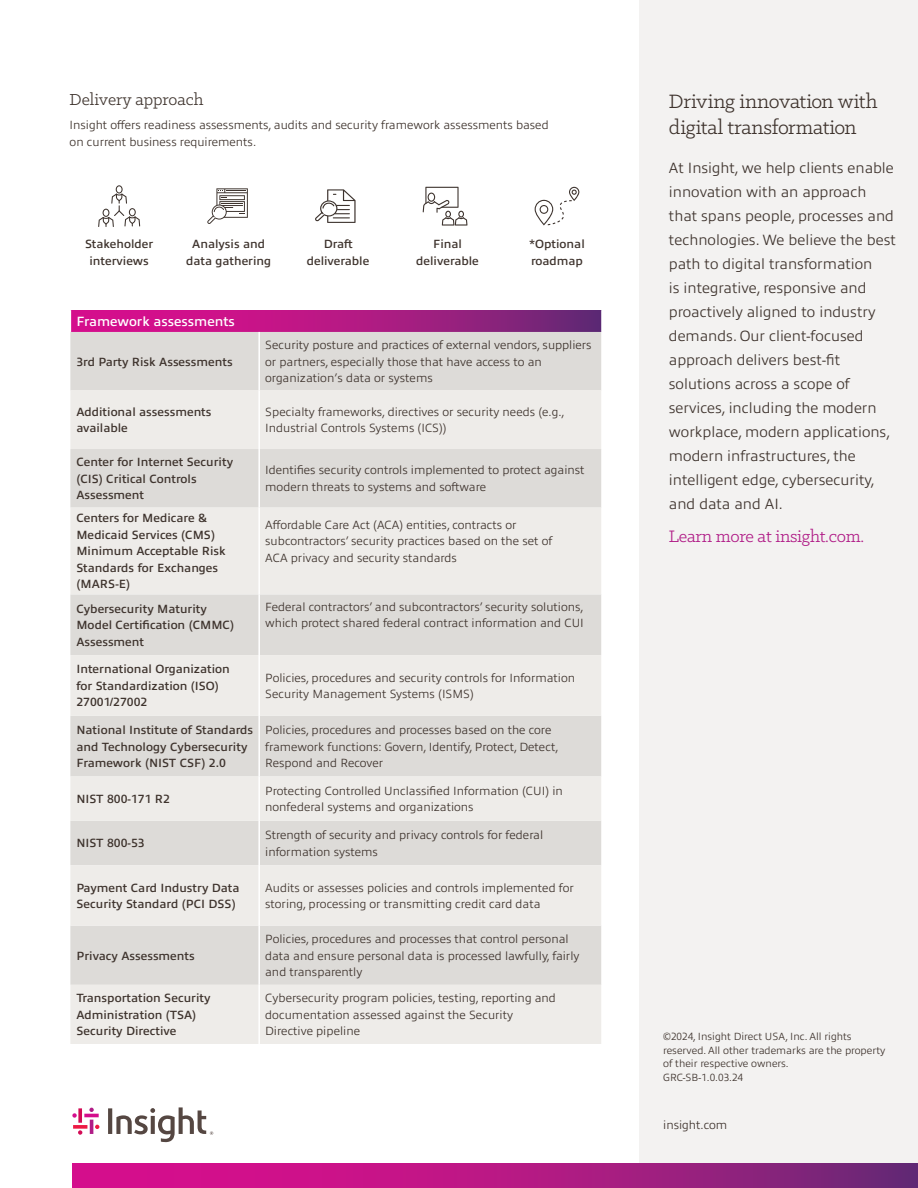
<style>
.page{position:relative;width:918px;height:1188px;background:#fff}
.page>*{position:absolute;margin:0;border:0;box-sizing:border-box;transform-origin:0 0}
.Sidebar_title{font:21.9px/26.2px "Klinic Slab";letter-spacing:-.01em;color:#3e332d}
.CTA_URL{font:18.75px "Klinic Slab";letter-spacing:-.015em;color:#b01c87}
.t1{font:18px "Klinic Slab";color:#3e332d}
.Body{font:300 15px/24px "Allumi Pro";color:#3e332d}
.body_copy{font:600 13.5px "Allumi Pro";color:#fff}
.bullets_table{font:300 12px/16.5px "Allumi Pro";color:#3e332d}
.bullets_table-2{font:600 12px/16.5px "Allumi Pro";color:#3e332d}
.Body-2{font:300 12px/17.2px "Allumi Pro";color:#3e332d}
.Body-3{font:600 12px/17.2px "Allumi Pro";color:#3e332d;text-align:center}
.Sidebar_URL{font:300 12px "Allumi Pro";color:#3e332d}
.t2{font:300 10.5px/13.5px "Allumi Pro";color:#3e332d}
</style>
<div class="page">
<svg style="left:535px;top:187px;width:44px;height:39px"></svg>
<svg style="left:207px;top:188px;width:41px;height:36px"></svg>
<svg style="left:98px;top:185px;width:42px;height:42px"></svg>
<div style="left:639px;top:0;width:279px;height:1188px;background:#f3f2f1"></div>
<svg style="left:72px;top:1163px;width:846px;height:25px;background:#af1983"></svg>
<hr style="left:90px;top:1120px;width:3px;height:14px;background:#b01c87">
<svg style="left:89px;top:1108px;width:5px;height:4px"></svg>
<svg style="left:78px;top:1108px;width:4px;height:15px"></svg>
<svg style="left:78px;top:1130px;width:4px;height:5px"></svg>
<hr style="left:84px;top:1114px;width:15px;height:3px;background:#d40e8c">
<svg style="left:72px;top:1113px;width:5px;height:5px"></svg>
<svg style="left:73px;top:1125px;width:14px;height:4px"></svg>
<svg style="left:95px;top:1125px;width:4px;height:4px"></svg>
<svg style="left:108px;top:1107px;width:105px;height:35px"></svg>
<svg style="left:71px;top:310px;width:530px;height:22px;background:#ad1a83"></svg>
<div style="left:70px;top:332px;width:531px;height:58px;background:#dddbd8"></div>
<svg style="left:70px;top:390px;width:531px;height:654px;background:#e6e4e1"></svg>
<hr style="left:258px;top:332px;width:2px;height:58px;background:#fff">
<hr style="left:258px;top:390px;width:2px;height:59px;background:#fff">
<hr style="left:258px;top:449px;width:2px;height:59px;background:#fff">
<hr style="left:258px;top:508px;width:2px;height:86px;background:#fff">
<hr style="left:258px;top:594px;width:2px;height:61px;background:#fff">
<hr style="left:258px;top:655px;width:2px;height:61px;background:#fff">
<hr style="left:258px;top:716px;width:2px;height:61px;background:#fff">
<hr style="left:258px;top:777px;width:2px;height:44px;background:#fff">
<hr style="left:258px;top:821px;width:2px;height:44px;background:#fff">
<hr style="left:258px;top:865px;width:2px;height:61px;background:#fff">
<hr style="left:258px;top:926px;width:2px;height:59px;background:#fff">
<hr style="left:258px;top:985px;width:2px;height:59px;background:#fff">
<svg style="left:315px;top:189px;width:41px;height:34px"></svg>
<svg style="left:423px;top:187px;width:44px;height:39px"></svg>
<h1 class="t1" style="left:70px;top:88px;width:135px">Delivery approach</h1>
<p class="Body-2" style="left:70px;top:116px;width:481px">Insight offers readiness assessments, audits and security framework assessments based on current business requirements.</p>
<p class="Body-3" style="left:85px;top:234px;width:70px">Stakeholder interviews</p>
<p class="Body-3" style="left:186px;top:234px;width:87px">Analysis and data gathering</p>
<p class="Body-3" style="left:307px;top:234px;width:64px">Draft deliverable</p>
<p class="Body-3" style="left:416px;top:234px;width:64px">Final deliverable</p>
<p class="Body-3" style="left:529px;top:234px;width:57px;text-align:left">*Optional roadmap</p>
<p class="body_copy" style="left:76px;top:311px;width:160px">Framework assessments</p>
<p class="bullets_table-2" style="left:76px;top:352px;width:158px">3rd Party Risk Assessments</p>
<p class="bullets_table" style="left:265px;top:336px;width:328px">Security posture and practices of external vendors, suppliers or partners, especially those that have access to an organization’s data or systems</p>
<p class="bullets_table-2" style="left:76px;top:403px;width:137px">Additional assessments available</p>
<p class="bullets_table" style="left:265px;top:403px;width:301px">Specialty frameworks, directives or security needs (e.g.,<br>Industrial Controls Systems (ICS))</p>
<p class="bullets_table-2" style="left:76px;top:453px;width:158px">Center for Internet Security (CIS) Critical Controls<br>Assessment</p>
<p class="bullets_table" style="left:265px;top:461px;width:321px">Identifies security controls implemented to protect against modern threats to systems and software</p>
<p class="bullets_table-2" style="left:76px;top:509px;width:151px">Centers for Medicare &amp;<br>Medicaid Services (CMS)<br>Minimum Acceptable Risk<br>Standards for Exchanges (MARS-E)</p>
<p class="bullets_table" style="left:265px;top:515px;width:289px">Affordable Care Act (ACA) entities, contracts or subcontractors’ security practices based on the set of<br>ACA privacy and security standards</p>
<p class="bullets_table-2" style="left:76px;top:599px;width:159px">Cybersecurity Maturity<br>Model Certification (CMMC)<br>Assessment</p>
<p class="bullets_table" style="left:265px;top:597px;width:320px">Federal contractors’ and subcontractors’ security solutions, which protect shared federal contract information and CUI</p>
<p class="bullets_table-2" style="left:76px;top:660px;width:155px">International Organization for Standardization (ISO)<br>27001/27002</p>
<p class="bullets_table" style="left:265px;top:668px;width:312px">Policies, procedures and security controls for Information<br>Security Management Systems (ISMS)</p>
<p class="bullets_table-2" style="left:76px;top:721px;width:178px">National Institute of Standards and Technology Cybersecurity<br>Framework (NIST CSF) 2.0</p>
<p class="bullets_table" style="left:265px;top:721px;width:295px">Policies, procedures and processes based on the core framework functions: Govern, Identify, Protect, Detect,<br>Respond and Recover</p>
<p class="bullets_table-2" style="left:76px;top:790px;width:95px">NIST 800-171 R2</p>
<p class="bullets_table" style="left:265px;top:781px;width:299px">Protecting Controlled Unclassified Information (CUI) in nonfederal systems and organizations</p>
<p class="bullets_table-2" style="left:76px;top:834px;width:70px">NIST 800-53</p>
<p class="bullets_table" style="left:265px;top:826px;width:280px">Strength of security and privacy controls for federal information systems</p>
<p class="bullets_table-2" style="left:76px;top:878px;width:165px">Payment Card Industry Data<br>Security Standard (PCI DSS)</p>
<p class="bullets_table" style="left:265px;top:878px;width:310px">Audits or assesses policies and controls implemented for storing, processing or transmitting credit card data</p>
<p class="bullets_table-2" style="left:76px;top:946px;width:120px">Privacy Assessments</p>
<p class="bullets_table" style="left:265px;top:930px;width:316px">Policies, procedures and processes that control personal data and ensure personal data is processed lawfully, fairly and transparently</p>
<p class="bullets_table-2" style="left:76px;top:989px;width:136px">Transportation Security<br>Administration (TSA)<br>Security Directive</p>
<p class="bullets_table" style="left:265px;top:989px;width:292px">Cybersecurity program policies, testing, reporting and documentation assessed against the Security<br>Directive pipeline</p>
<p class="Sidebar_title" style="left:669px;top:88px;width:210px">Driving innovation with digital transformation</p>
<p class="Body" style="left:669px;top:154px;width:229px">At Insight, we help clients enable innovation with an approach that spans people, processes and technologies. We believe the best path to digital transformation<br>is integrative, responsive and proactively aligned to industry demands. Our client-focused approach delivers best-fit solutions across a scope of services, including the modern workplace, modern applications, modern infrastructures, the intelligent edge, cybersecurity, and data and AI.</p>
<p class="CTA_URL" style="left:669px;top:524px;width:197px">Learn more at insight.com.</p>
<p class="t2" style="left:663px;top:1029px;width:224px">©2024, Insight Direct USA, Inc. All rights reserved. All other trademarks are the property of their respective owners.<br>GRC-SB-1.0.03.24</p>
<p class="Sidebar_URL" style="left:663px;top:1116px;width:66px">insight.com</p>
</div>
